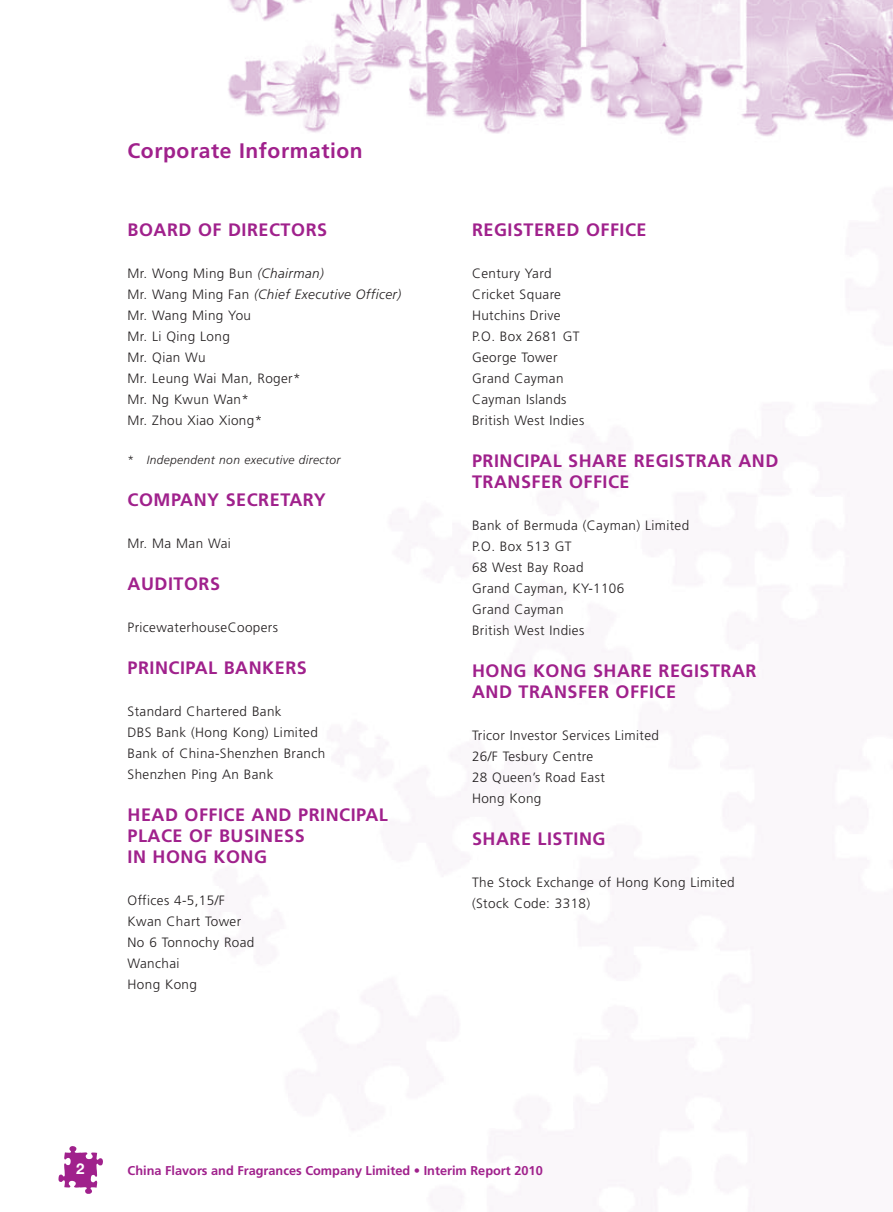
<style>
.page{position:relative;width:893px;height:1212px;background:#fff}
.page>*{position:absolute;margin:0;border:0;box-sizing:border-box;transform-origin:0 0}
.t1{font:700 21px "Frutiger LT Std";letter-spacing:.03em;color:#a0218c}
.t2{font:700 18px/21px "Frutiger LT Std";letter-spacing:.03em;color:#a0218c}
.t3{font:700 15px "Helvetica Neue LT Std";color:#fff}
.t4{font:300 13.5px/21px "Frutiger LT Std";letter-spacing:.03em;color:#231f20}
.t5{font:700 12.75px "Frutiger LT Std";color:#a0218c}
.t6{font:italic 300 12px "Frutiger LT Std";letter-spacing:.03em;color:#231f20}
.s1{font-style:italic}
.s2{font-style:normal}
.s3{font-weight:300}
</style>
<div class="page">
<img style="left:209px;top:0;width:684px;height:1212px">
<svg style="left:58px;top:1146px;width:45px;height:48px"></svg>
<h1 class="t1" style="left:128px;top:138px;width:237px">Corporate Information</h1>
<h2 class="t2" style="left:128px;top:219px;width:201px">BOARD OF DIRECTORS</h2>
<p class="t4" style="left:128px;top:263px;width:275px">Mr. Wong Ming Bun <span class="s1">(Chairman)<br></span>Mr. Wang Ming Fan <span class="s1">(Chief Executive Officer)<br></span>Mr. Wang Ming You<br>Mr. Li Qing Long<br>Mr. Qian Wu<br>Mr. Leung Wai Man, Roger*<br>Mr. Ng Kwun Wan*<br>Mr. Zhou Xiao Xiong*</p>
<p class="t6" style="left:128px;top:453px;width:214px"><span class="s2">*</span> Independent non executive director</p>
<h2 class="t2" style="left:128px;top:489px;width:200px">COMPANY SECRETARY</h2>
<p class="t4" style="left:128px;top:533px;width:105px">Mr. Ma Man Wai</p>
<h2 class="t2" style="left:128px;top:573px;width:94px">AUDITORS</h2>
<p class="t4" style="left:128px;top:617px;width:152px">PricewaterhouseCoopers</p>
<h2 class="t2" style="left:128px;top:657px;width:181px">PRINCIPAL BANKERS</h2>
<p class="t4" style="left:128px;top:701px;width:199px">Standard Chartered Bank<br>DBS Bank (Hong Kong) Limited<br>Bank of China-Shenzhen Branch<br>Shenzhen Ping An Bank</p>
<h2 class="t2" style="left:128px;top:804px;width:262px">HEAD OFFICE AND PRINCIPAL<br>PLACE OF BUSINESS<br>IN HONG KONG</h2>
<p class="t4" style="left:128px;top:890px;width:128px">Offices 4-5,15/F<br>Kwan Chart Tower<br>No 6 Tonnochy Road<br>Wanchai<br>Hong Kong</p>
<h2 class="t2" style="left:472px;top:219px;width:176px">REGISTERED OFFICE</h2>
<p class="t4" style="left:472px;top:263px;width:114px">Century Yard<br>Cricket Square<br>Hutchins Drive<br>P.O. Box 2681 GT<br>George Tower<br>Grand Cayman<br>Cayman Islands<br>British West Indies</p>
<h2 class="t2" style="left:472px;top:450px;width:308px">PRINCIPAL SHARE REGISTRAR AND<br>TRANSFER OFFICE</h2>
<p class="t4" style="left:472px;top:515px;width:219px">Bank of Bermuda (Cayman) Limited<br>P.O. Box 513 GT<br>68 West Bay Road<br>Grand Cayman, KY-1106<br>Grand Cayman<br>British West Indies</p>
<h2 class="t2" style="left:472px;top:660px;width:286px">HONG KONG SHARE REGISTRAR<br>AND TRANSFER OFFICE</h2>
<p class="t4" style="left:472px;top:725px;width:189px">Tricor Investor Services Limited<br>26/F Tesbury Centre<br>28 Queen’s Road East<br>Hong Kong</p>
<h2 class="t2" style="left:472px;top:828px;width:135px">SHARE LISTING</h2>
<p class="t4" style="left:472px;top:872px;width:264px">The Stock Exchange of Hong Kong Limited (Stock Code: 3318)</p>
<p class="t3" style="left:76px;top:1159px;width:10px">2</p>
<p class="t5" style="left:128px;top:1162px;width:417px">China Flavors and Fragrances Company Limited <span class="s3">•</span> Interim Report 2010</p>
</div>
